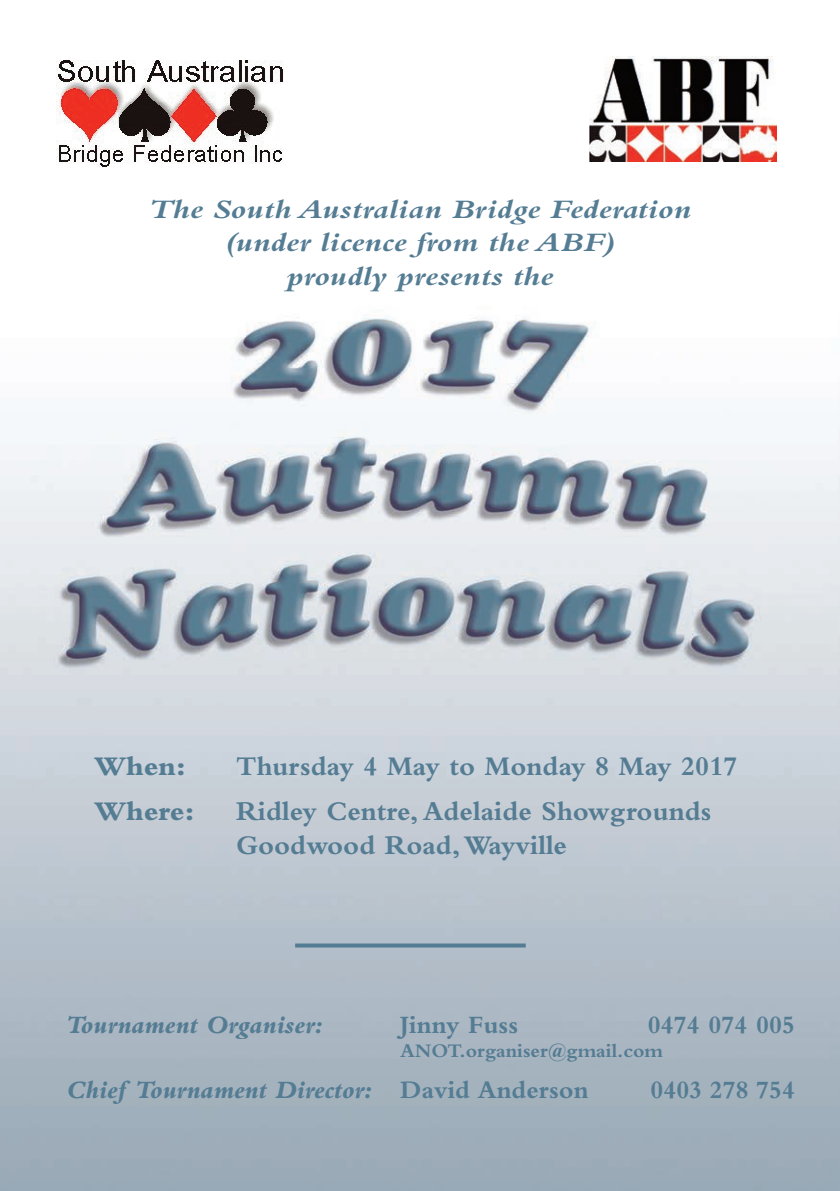
<style>
.page{position:relative;width:840px;height:1191px;background:#fff}
.page>*{position:absolute;margin:0;border:0;box-sizing:border-box;transform-origin:0 0}
.t1{font:700 28px/33.8px "Bembo";color:#547c93}
.t2{font:800 28px "Bembo";color:#547c93}
.t3{font:italic 700 27.8px/33.4px "Bembo";color:#547c93;text-align:center;scale:1.25 1}
.t4{font:italic 800 26px "Bembo";color:#547c93}
.t5{font:700 26px "Bembo";color:#547c93}
.t6{font:700 26px "M Bembo";color:#547c93}
.t7{font:700 20px "Bembo";color:#547c93}
.s1{font-family:"M Bembo";font-weight:700;font-style:normal}
</style>
<div class="page">
<img style="left:0;top:56px;width:839px;height:1135px">
<img style="left:589px;top:57px;width:187px;height:105px">
<img style="left:57px;top:60px;width:226px;height:107px">
<svg style="left:295px;top:943px;width:230px;height:4px"></svg>
<p class="t3" style="left:148px;top:195px;width:435px">The South Australian Bridge Federation (under licence from the ABF)<br>proudly presents the</p>
<p class="t2" style="left:94px;top:757px;width:93px">When:</p>
<p class="t1" style="left:236px;top:752px;width:502px">Thursday 4 May to Monday 8 May 2017</p>
<p class="t2" style="left:94px;top:802px;width:102px">Where:</p>
<p class="t1" style="left:236px;top:797px;width:476px">Ridley Centre, Adelaide Showgrounds<br>Goodwood Road, Wayville</p>
<p class="t4" style="left:66px;top:1015px;width:258px">Tournament Organiser:</p>
<p class="t5" style="left:400px;top:1015px;width:119px">Jinny Fuss</p>
<p class="t5" style="left:647px;top:1015px;width:149px">0474 074 005</p>
<p class="t7" style="left:400px;top:1043px;width:264px">ANOT.organiser@gmail.com</p>
<p class="t4" style="left:66px;top:1080px;width:523px">Chief Tournament Director: <span class="s1">David Anderson</span></p>
<p class="t6" style="left:650px;top:1082px;width:146px">0403 278 754</p>
</div>
